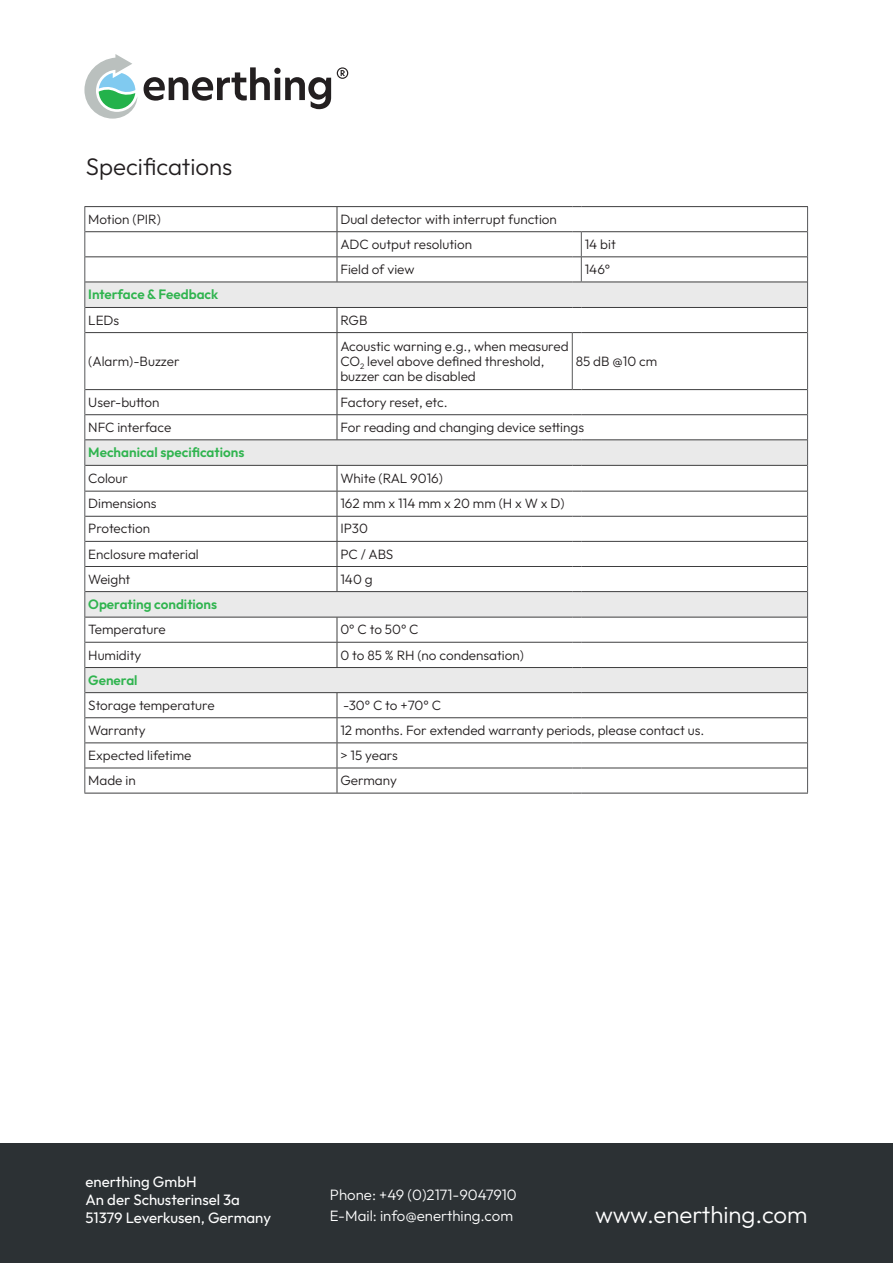
<style>
.page{position:relative;width:893px;height:1263px;background:#fff}
.page>*{position:absolute;margin:0;border:0;box-sizing:border-box;transform-origin:0 0}
.t1{font:300 24px "Outfit";color:#fff}
.t2{font:300 24px "Outfit";color:#231f20}
.t3{font:15px/18px "Outfit";color:#fff}
.t4{font:300 15px/21px "Outfit";color:#fff}
.t5{font:300 13.5px/15px "Outfit";color:#231f20}
.t6{font:600 13.5px "Outfit";color:#30b44f}
</style>
<div class="page">
<svg style="left:84px;top:54px;width:53px;height:65px"></svg>
<svg style="left:144px;top:67px;width:187px;height:42px"></svg>
<svg style="left:337px;top:67px;width:11px;height:12px"></svg>
<hr style="left:337px;top:333px;width:1px;height:56px;background:#3e3e3f">
<svg style="left:84px;top:206px;width:724px;height:127px"></svg>
<hr style="left:84px;top:333px;width:1px;height:57px;background:#57585a">
<hr style="left:572px;top:333px;width:1px;height:56px;background:#57585a">
<hr style="left:807px;top:333px;width:1px;height:57px;background:#57585a">
<svg style="left:84px;top:389px;width:724px;height:405px"></svg>
<div style="left:0;top:1144px;width:893px;height:119px;background:#2c3134"></div>
<h1 class="t2" style="left:86px;top:152px;width:148px">Specifications</h1>
<p class="t5" style="left:88px;top:212px;width:74px">Motion (PIR)</p>
<p class="t5" style="left:340px;top:207px;width:218px;line-height:25px">Dual detector with interrupt function<br>ADC output resolution</p>
<p class="t5" style="left:585px;top:237px;width:33px">14 bit</p>
<p class="t5" style="left:340px;top:262px;width:76px">Field of view</p>
<p class="t5" style="left:585px;top:262px;width:27px">146°</p>
<p class="t6" style="left:88px;top:286px;width:132px">Interface &amp; Feedback</p>
<p class="t5" style="left:88px;top:313px;width:33px">LEDs</p>
<p class="t5" style="left:340px;top:313px;width:29px">RGB</p>
<p class="t5" style="left:88px;top:354px;width:93px">(Alarm)-Buzzer</p>
<p class="t5" style="left:340px;top:339px;width:230px">Acoustic warning e.g., when measured<br>CO<sub>2</sub> level above defined threshold, buzzer can be disabled</p>
<p class="t5" style="left:576px;top:354px;width:83px">85 dB @10 cm</p>
<p class="t5" style="left:88px;top:395px;width:73px">User-button</p>
<p class="t5" style="left:340px;top:395px;width:109px">Factory reset, etc.</p>
<p class="t5" style="left:88px;top:420px;width:85px">NFC interface</p>
<p class="t5" style="left:340px;top:420px;width:245px">For reading and changing device settings</p>
<p class="t6" style="left:88px;top:444px;width:158px">Mechanical specifications</p>
<p class="t5" style="left:88px;top:471px;width:41px">Colour</p>
<p class="t5" style="left:340px;top:471px;width:104px">White (RAL 9016)</p>
<p class="t5" style="left:88px;top:496px;width:70px">Dimensions</p>
<p class="t5" style="left:340px;top:496px;width:226px">162 mm x 114 mm x 20 mm (H x W x D)</p>
<p class="t5" style="left:88px;top:521px;width:63px">Protection</p>
<p class="t5" style="left:340px;top:521px;width:29px">IP30</p>
<p class="t5" style="left:88px;top:547px;width:112px">Enclosure material</p>
<p class="t5" style="left:340px;top:547px;width:55px">PC / ABS</p>
<p class="t5" style="left:88px;top:572px;width:44px">Weight</p>
<p class="t5" style="left:340px;top:572px;width:34px">140 g</p>
<p class="t6" style="left:88px;top:595px;width:130px">Operating conditions</p>
<p class="t5" style="left:88px;top:622px;width:79px">Temperature</p>
<p class="t5" style="left:340px;top:622px;width:80px">0° C to 50° C</p>
<p class="t5" style="left:88px;top:647px;width:55px">Humidity</p>
<p class="t5" style="left:340px;top:647px;width:185px">0 to 85 % RH (no condensation)</p>
<p class="t6" style="left:88px;top:671px;width:51px">General</p>
<p class="t5" style="left:88px;top:698px;width:128px">Storage temperature</p>
<p class="t5" style="left:343px;top:698px;width:99px">-30° C to +70° C</p>
<p class="t5" style="left:88px;top:723px;width:59px">Warranty</p>
<p class="t5" style="left:340px;top:723px;width:365px">12 months. For extended warranty periods, please contact us.</p>
<p class="t5" style="left:88px;top:748px;width:105px">Expected lifetime</p>
<p class="t5" style="left:340px;top:748px;width:59px">&gt; 15 years</p>
<p class="t5" style="left:88px;top:773px;width:49px">Made in</p>
<p class="t5" style="left:340px;top:773px;width:58px">Germany</p>
<p class="t3" style="left:86px;top:1173px;width:187px">enerthing GmbH<br>An der Schusterinsel 3a<br>51379 Leverkusen, Germany</p>
<p class="t4" style="left:330px;top:1185px;width:188px">Phone: +49 (0)2171-9047910<br>E-Mail: info@enerthing.com</p>
<h1 class="t1" style="left:595px;top:1199px;width:214px">www.enerthing.com</h1>
</div>
